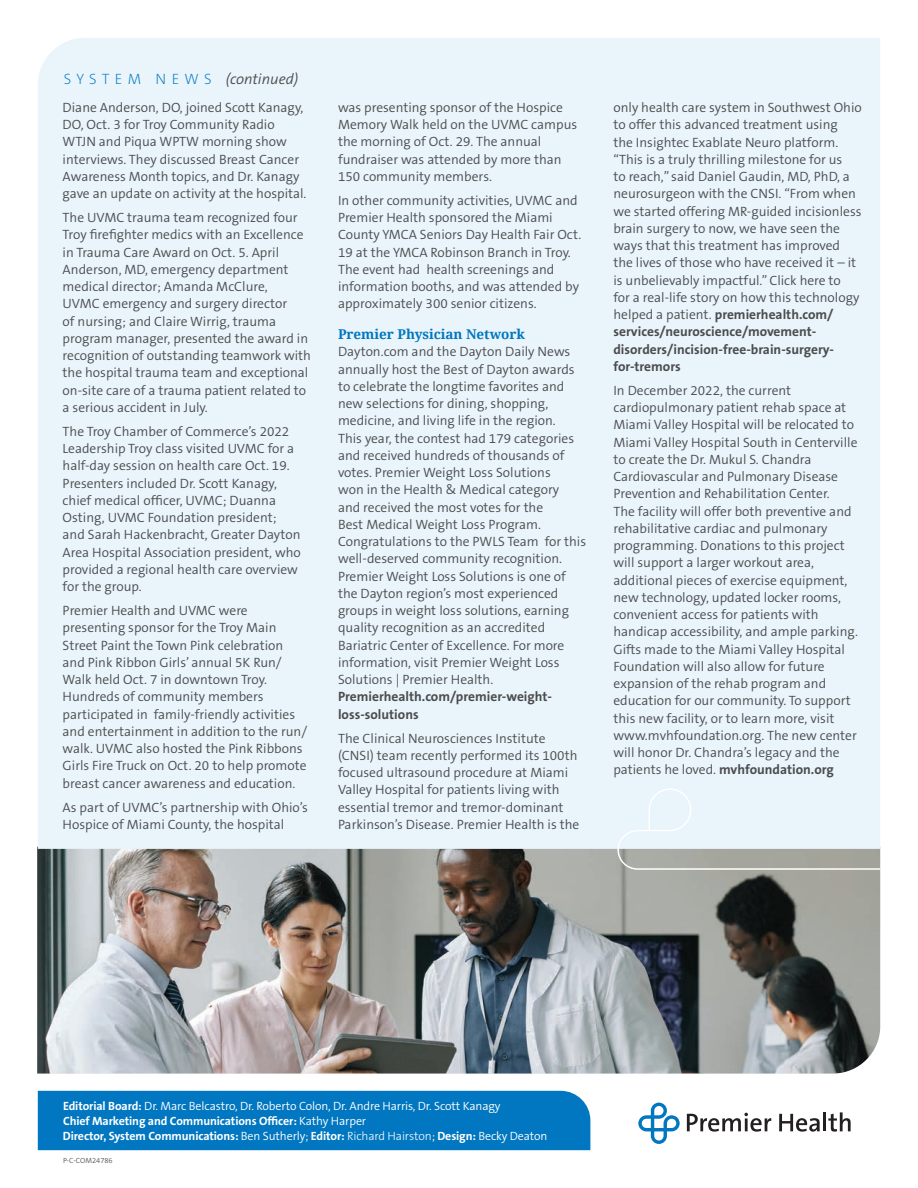
<style>
.page{position:relative;width:918px;height:1188px;background:#fff}
.page>*{position:absolute;margin:0;border:0;box-sizing:border-box;transform-origin:0 0}
.t1{font:italic 300 15px "The Sans B4";color:#4b4c4d}
.t2{font:300 13.5px/17.2px "The Sans B4";color:#4b4c4d}
.t3{font:700 13.5px/17.2px "The Sans B7";color:#4b4c4d}
.t4{font:700 13.5px "Noto Serif";letter-spacing:-.005em;color:#0077c0}
.t5{font:700 12px/15px "The Sans B7";letter-spacing:-.01em;color:#fff}
.t6{font:300 7.5px "The Sans B4";color:#57585a}
.s1{font-family:"The Sans B2";font-weight:200;font-style:normal;color:#0077c0}
.s2{font-family:"The Sans B7";font-weight:700}
.s3{font-family:"The Sans B4";font-weight:300}
.s4{font-family:"The Sans B3";font-weight:300}
</style>
<div class="page">
<div style="left:38px;top:1091px;width:552px;height:59px;background:#0077c0"></div>
<svg style="left:638px;top:1103px;width:42px;height:41px"></svg>
<svg style="left:687px;top:1113px;width:84px;height:19px"></svg>
<svg style="left:779px;top:1112px;width:72px;height:20px"></svg>
<img style="left:37px;top:847px;width:843px;height:227px">
<div style="left:38px;top:38px;width:842px;height:811px;background:#e9f4fb"></div>
<svg style="left:617px;top:788px;width:264px;height:83px;background:#d8e1e4"></svg>
<p class="t1" style="left:64px;top:71px;width:236px"><span class="s1">S Y S T E M N E W S</span> (continued)</p>
<p class="t2" style="left:63px;top:99px;width:245px">Diane Anderson, DO, joined Scott Kanagy, DO, Oct. 3 for Troy Community Radio WTJN and Piqua WPTW morning show interviews. They discussed Breast Cancer Awareness Month topics, and Dr. Kanagy gave an update on activity at the hospital.</p>
<p class="t2" style="left:63px;top:209px;width:250px">The UVMC trauma team recognized four Troy firefighter medics with an Excellence in Trauma Care Award on Oct. 5. April Anderson, MD, emergency department medical director; Amanda McClure,<br>UVMC emergency and surgery director<br>of nursing; and Claire Wirrig, trauma program manager, presented the award in recognition of outstanding teamwork with the hospital trauma team and exceptional on-site care of a trauma patient related to a serious accident in July.</p>
<p class="t2" style="left:63px;top:423px;width:240px">The Troy Chamber of Commerce’s 2022<br>Leadership Troy class visited UVMC for a half-day session on health care Oct. 19.<br>Presenters included Dr. Scott Kanagy, chief medical officer, UVMC; Duanna Osting, UVMC Foundation president; and Sarah Hackenbracht, Greater Dayton Area Hospital Association president, who provided a regional health care overview for the group.</p>
<p class="t2" style="left:63px;top:602px;width:246px">Premier Health and UVMC were presenting sponsor for the Troy Main Street Paint the Town Pink celebration and Pink Ribbon Girls’ annual 5K Run/ Walk held Oct. 7 in downtown Troy.<br>Hundreds of community members participated in family-friendly activities and entertainment in addition to the run/ walk. UVMC also hosted the Pink Ribbons Girls Fire Truck on Oct. 20 to help promote breast cancer awareness and education.</p>
<p class="t2" style="left:63px;top:799px;width:247px">As part of UVMC’s partnership with Ohio’s<br>Hospice of Miami County, the hospital</p>
<p class="t2" style="left:338px;top:99px;width:241px">was presenting sponsor of the Hospice Memory Walk held on the UVMC campus the morning of Oct. 29. The annual fundraiser was attended by more than 150 community members.</p>
<p class="t2" style="left:338px;top:192px;width:245px">In other community activities, UVMC and Premier Health sponsored the Miami County YMCA Seniors Day Health Fair Oct.<br>19 at the YMCA Robinson Branch in Troy.<br>The event had health screenings and information booths, and was attended by approximately 300 senior citizens.</p>
<p class="t4" style="left:338px;top:325px;width:189px">Premier Physician Network</p>
<p class="t2" style="left:338px;top:344px;width:250px">Dayton.com and the Dayton Daily News annually host the Best of Dayton awards to celebrate the longtime favorites and new selections for dining, shopping, medicine, and living life in the region.<br>This year, the contest had 179 categories and received hundreds of thousands of votes. Premier Weight Loss Solutions<br>won in the Health &amp; Medical category<br>and received the most votes for the<br>Best Medical Weight Loss Program.<br>Congratulations to the PWLS Team for this well-deserved community recognition.<br>Premier Weight Loss Solutions is one of the Dayton region’s most experienced groups in weight loss solutions, earning quality recognition as an accredited Bariatric Center of Excellence. For more information, visit Premier Weight Loss Solutions | Premier Health.</p>
<p class="t3" style="left:338px;top:689px;width:215px">Premierhealth.com/premier-weight&shy;loss-solutions</p>
<p class="t2" style="left:338px;top:730px;width:243px">The Clinical Neurosciences Institute (CNSI) team recently performed its 100th focused ultrasound procedure at Miami Valley Hospital for patients living with essential tremor and tremor-dominant Parkinson’s Disease. Premier Health is the</p>
<p class="t2" style="left:613px;top:99px;width:250px">only health care system in Southwest Ohio to offer this advanced treatment using<br>the Insightec Exablate Neuro platform. “This is a truly thrilling milestone for us<br>to reach,” said Daniel Gaudin, MD, PhD, a neurosurgeon with the CNSI. “From when we started offering MR-guided incisionless brain surgery to now, we have seen the ways that this treatment has improved the lives of those who have received it – it is unbelievably impactful.” Click here to<br>for a real-life story on how this technology helped a patient. <span class="s2">premierhealth.com/ services/neuroscience/movement&shy;disorders/incision-free-brain-surgery&shy;for-tremors</span></p>
<p class="t2" style="left:613px;top:382px;width:246px">In December 2022, the current cardiopulmonary patient rehab space at Miami Valley Hospital will be relocated to Miami Valley Hospital South in Centerville to create the Dr. Mukul S. Chandra Cardiovascular and Pulmonary Disease Prevention and Rehabilitation Center.<br>The facility will offer both preventive and rehabilitative cardiac and pulmonary programming. Donations to this project will support a larger workout area, additional pieces of exercise equipment, new technology, updated locker rooms, convenient access for patients with handicap accessibility, and ample parking.<br>Gifts made to the Miami Valley Hospital Foundation will also allow for future expansion of the rehab program and education for our community. To support this new facility, or to learn more, visit www.mvhfoundation.org. The new center will honor Dr. Chandra’s legacy and the patients he loved. <span class="s2">mvhfoundation.org</span></p>
<p class="t5" style="left:63px;top:1099px;width:486px">Editorial Board: <span class="s3">Dr. Marc Belcastro, Dr. Roberto Colon, Dr. Andre Harris, Dr. Scott Kanagy<br></span>Chief Marketing and Communications Officer: <span class="s3">Kathy Harper<br></span>Director, System Communications: <span class="s3">Ben Sutherly;</span> Editor: <span class="s4">Richard Hairston</span><span class="s3">;</span> Design: <span class="s3">Becky Deaton</span></p>
<p class="t6" style="left:63px;top:1157px;width:51px">P-C-COM24786</p>
</div>
